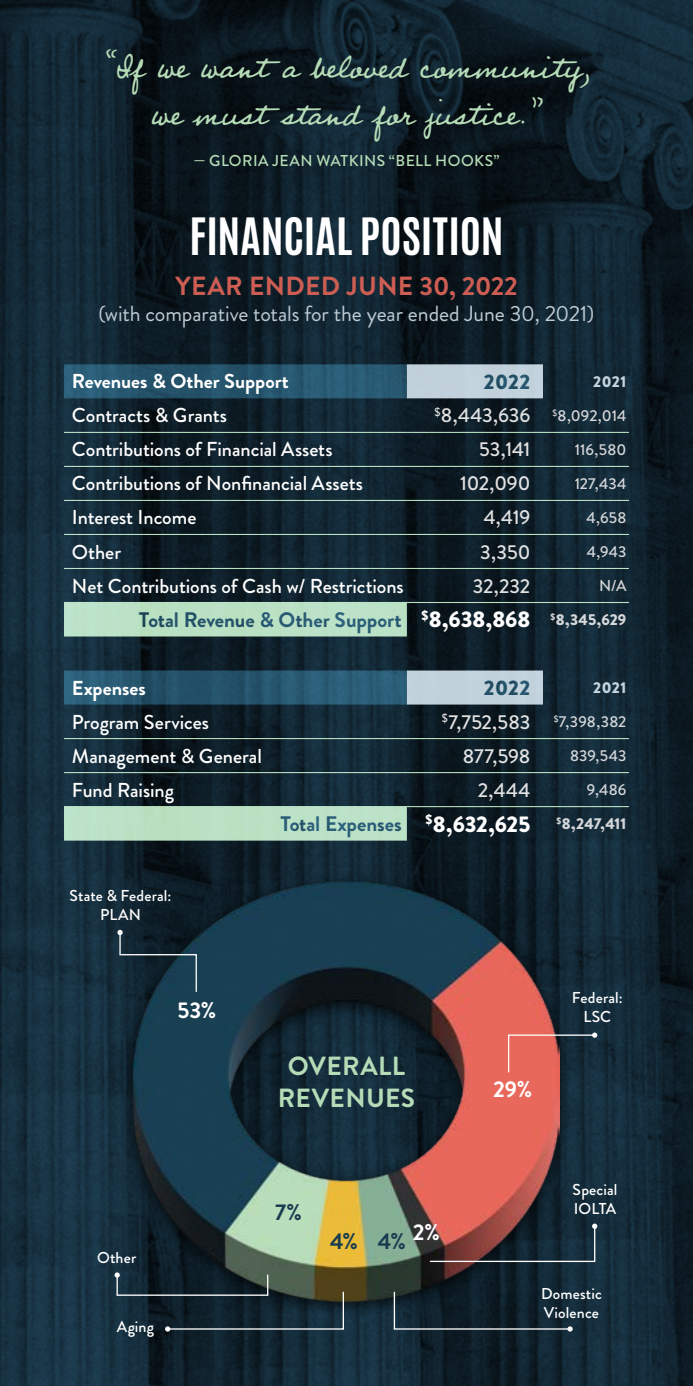
<style>
.page{position:relative;width:693px;height:1386px;background:#fff}
.page>*{position:absolute;margin:0;border:0;box-sizing:border-box;transform-origin:0 0}
.t1{font:700 43.75px "Antonio";letter-spacing:.005em;color:#fff}
.t2{font:38.5px/46.2px "Professor";letter-spacing:-.02em;color:#b5dcb7;text-align:center}
.t3{font:700 26.25px "Brandon Grotesque";letter-spacing:.015em;color:#ce5e54}
.t4{font:700 26.25px/31.5px "Brandon Grotesque";letter-spacing:.015em;color:#b5dcb7;text-align:center}
.t5{font:700 22.75px "Brandon Grotesque";color:#183c4f}
.t6{font:700 22.75px "Brandon Grotesque";color:#fff}
.t7{font:21.88px "Brandon Grotesque";letter-spacing:-.005em;color:#beccd5}
.t8{font:700 21px "Brandon Grotesque";letter-spacing:-.005em;color:#183c4f}
.t9{font:900 21px "Brandon Grotesque";letter-spacing:.02em;color:#183c4f}
.t10{font:500 20.12px "Brandon Grotesque";letter-spacing:-.005em;color:#fff}
.t11{font:500 20.12px "Brandon Grotesque";letter-spacing:-.005em;color:#dfdddc}
.t12{font:700 20.12px "Brandon Grotesque";color:#fff}
.t13{font:500 15.75px/18.9px "Brandon Grotesque";letter-spacing:.01em;color:#fff;text-align:center}
.t14{font:500 15.75px "Brandon Grotesque";letter-spacing:.005em;color:#d1cfcf}
.t15{font:500 15.75px "Brandon Grotesque";letter-spacing:.03em;color:#b5dcb7}
.t16{font:900 15.75px "Brandon Grotesque";color:#d1cfcf}
.t17{font:900 15.75px "Brandon Grotesque";letter-spacing:.035em;color:#beccd5}
.s1{font-size:15.75px;color:#d1cfcf}
.s2{font-weight:900;font-size:22.75px;color:#fff}
</style>
<div class="page">
<img style="left:0;top:0;width:693px;height:1386px">
<svg style="left:64px;top:364px;width:343px;height:238px;background:#142a38"></svg>
<svg style="left:407px;top:364px;width:136px;height:341px;background:#314049"></svg>
<svg style="left:64px;top:603px;width:343px;height:238px;background:#446264"></svg>
<hr style="left:64px;top:432px;width:343px;height:1px;background:#b5dcb7">
<hr style="left:407px;top:432px;width:136px;height:1px;background:#b5dcb7">
<hr style="left:543px;top:432px;width:86px;height:1px;background:#b5dcb7">
<hr style="left:64px;top:466px;width:343px;height:1px;background:#b5dcb7">
<hr style="left:407px;top:466px;width:136px;height:1px;background:#b5dcb7">
<hr style="left:543px;top:466px;width:86px;height:1px;background:#b5dcb7">
<hr style="left:64px;top:500px;width:343px;height:1px;background:#b5dcb7">
<hr style="left:407px;top:500px;width:136px;height:1px;background:#b5dcb7">
<hr style="left:543px;top:500px;width:86px;height:1px;background:#b5dcb7">
<hr style="left:64px;top:534px;width:343px;height:1px;background:#b5dcb7">
<hr style="left:407px;top:534px;width:136px;height:1px;background:#b5dcb7">
<hr style="left:543px;top:534px;width:86px;height:1px;background:#b5dcb7">
<hr style="left:64px;top:738px;width:343px;height:1px;background:#b5dcb7">
<hr style="left:407px;top:738px;width:136px;height:1px;background:#b5dcb7">
<hr style="left:543px;top:738px;width:86px;height:1px;background:#b5dcb7">
<hr style="left:64px;top:772px;width:343px;height:1px;background:#b5dcb7">
<hr style="left:407px;top:772px;width:136px;height:1px;background:#b5dcb7">
<hr style="left:543px;top:772px;width:86px;height:1px;background:#b5dcb7">
<hr style="left:64px;top:568px;width:343px;height:1px;background:#b5dcb7">
<hr style="left:407px;top:568px;width:136px;height:1px;background:#b5dcb7">
<hr style="left:543px;top:568px;width:86px;height:1px;background:#b5dcb7">
<hr style="left:64px;top:602px;width:343px;height:1px;background:#b5dcb7">
<hr style="left:407px;top:602px;width:136px;height:1px;background:#b5dcb7">
<hr style="left:543px;top:602px;width:86px;height:1px;background:#b5dcb7">
<hr style="left:64px;top:806px;width:343px;height:1px;background:#b5dcb7">
<hr style="left:407px;top:806px;width:136px;height:1px;background:#b5dcb7">
<hr style="left:543px;top:806px;width:86px;height:1px;background:#b5dcb7">
<div style="left:119px;top:871px;width:456px;height:449px;background:#000;opacity:.75"></div>
<img style="left:134px;top:878px;width:425px;height:425px">
<svg style="left:117px;top:930px;width:81px;height:63px;background:#1a313e"></svg>
<svg style="left:507px;top:1033px;width:90px;height:40px;background:#915554"></svg>
<div style="left:117px;top:1274px;width:151px;height:22px;border:1px solid #fff"></div>
<svg style="left:115px;top:1272px;width:5px;height:6px"></svg>
<svg style="left:165px;top:1291px;width:180px;height:41px;background:#22323a"></svg>
<svg style="left:393px;top:1291px;width:180px;height:41px;background:#192a35"></svg>
<svg style="left:429px;top:1224px;width:168px;height:39px;background:#4b3a3f"></svg>
<h2 class="t2" style="left:102px;top:41px;width:491px">“If we want a beloved community, we must stand for justice.”</h2>
<p class="t15" style="left:193px;top:150px;width:308px">— GLORIA JEAN WATKINS “BELL HOOKS”</p>
<h1 class="t1" style="left:189px;top:206px;width:316px">FINANCIAL POSITION</h1>
<h3 class="t3" style="left:175px;top:267px;width:344px">YEAR ENDED JUNE 30, 2022</h3>
<p class="t7" style="left:99px;top:298px;width:497px">(with comparative totals for the year ended June 30, 2021)</p>
<p class="t12" style="left:72px;top:367px;width:219px">Revenues &amp; Other Support</p>
<p class="t9" style="left:484px;top:367px;width:48px">2022</p>
<p class="t17" style="left:593px;top:370px;width:35px">2021</p>
<p class="t10" style="left:72px;top:402px;width:157px">Contracts &amp; Grants</p>
<p class="t11" style="left:435px;top:402px;width:193px"><sup>$</sup>8,443,636 <sup>$</sup><span class="s1">8,092,014</span></p>
<p class="t10" style="left:72px;top:436px;width:262px">Contributions of Financial Assets</p>
<p class="t11" style="left:479px;top:436px;width:53px">53,141</p>
<p class="t14" style="left:575px;top:439px;width:53px">116,580</p>
<p class="t10" style="left:72px;top:470px;width:293px">Contributions of Nonfinancial Assets</p>
<p class="t11" style="left:460px;top:470px;width:72px">102,090</p>
<p class="t14" style="left:575px;top:473px;width:53px">127,434</p>
<p class="t10" style="left:72px;top:504px;width:126px">Interest Income</p>
<p class="t11" style="left:484px;top:504px;width:48px">4,419</p>
<p class="t14" style="left:587px;top:507px;width:41px">4,658</p>
<p class="t10" style="left:72px;top:538px;width:51px">Other</p>
<p class="t11" style="left:480px;top:538px;width:52px">3,350</p>
<p class="t14" style="left:587px;top:541px;width:41px">4,943</p>
<p class="t10" style="left:72px;top:572px;width:333px">Net Contributions of Cash w/ Restrictions</p>
<p class="t11" style="left:473px;top:572px;width:59px">32,232</p>
<p class="t14" style="left:599px;top:575px;width:29px">N/A</p>
<p class="t8" style="left:139px;top:605px;width:393px">Total Revenue &amp; Other Support <sup>$</sup><span class="s2">8,638,868</span></p>
<p class="t16" style="left:551px;top:608px;width:77px"><sup>$</sup>8,345,629</p>
<p class="t12" style="left:72px;top:674px;width:75px">Expenses</p>
<p class="t9" style="left:484px;top:673px;width:48px">2022</p>
<p class="t17" style="left:593px;top:676px;width:35px">2021</p>
<p class="t10" style="left:72px;top:708px;width:139px">Program Services</p>
<p class="t11" style="left:442px;top:708px;width:186px"><sup>$</sup>7,752,583 <sup>$</sup><span class="s1">7,398,382</span></p>
<p class="t10" style="left:72px;top:742px;width:192px">Management &amp; General</p>
<p class="t11" style="left:463px;top:742px;width:69px">877,598</p>
<p class="t14" style="left:570px;top:745px;width:58px">839,543</p>
<p class="t10" style="left:72px;top:776px;width:104px">Fund Raising</p>
<p class="t11" style="left:478px;top:776px;width:54px">2,444</p>
<p class="t14" style="left:587px;top:779px;width:41px">9,486</p>
<p class="t8" style="left:280px;top:809px;width:252px">Total Expenses <sup>$</sup><span class="s2">8,632,625</span></p>
<p class="t16" style="left:557px;top:813px;width:71px"><sup>$</sup>8,247,411</p>
<p class="t13" style="left:70px;top:886px;width:103px">State &amp; Federal:<br>PLAN</p>
<p class="t6" style="left:178px;top:995px;width:40px">53%</p>
<p class="t13" style="left:97px;top:1248px;width:41px">Other</p>
<p class="t13" style="left:117px;top:1317px;width:39px">Aging</p>
<h3 class="t4" style="left:278px;top:1051px;width:139px">OVERALL<br>REVENUES</h3>
<p class="t5" style="left:275px;top:1196px;width:28px">7%</p>
<p class="t5" style="left:330px;top:1226px;width:30px">4%</p>
<p class="t5" style="left:378px;top:1226px;width:63px">4% <sup>2%</sup></p>
<p class="t6" style="left:493px;top:1073px;width:41px">29%</p>
<p class="t13" style="left:572px;top:989px;width:52px">Federal:<br>LSC</p>
<p class="t13" style="left:573px;top:1180px;width:46px;text-align:left">Special<br>IOLTA</p>
<p class="t13" style="left:541px;top:1285px;width:62px;text-align:left">Domestic<br>Violence</p>
</div>
